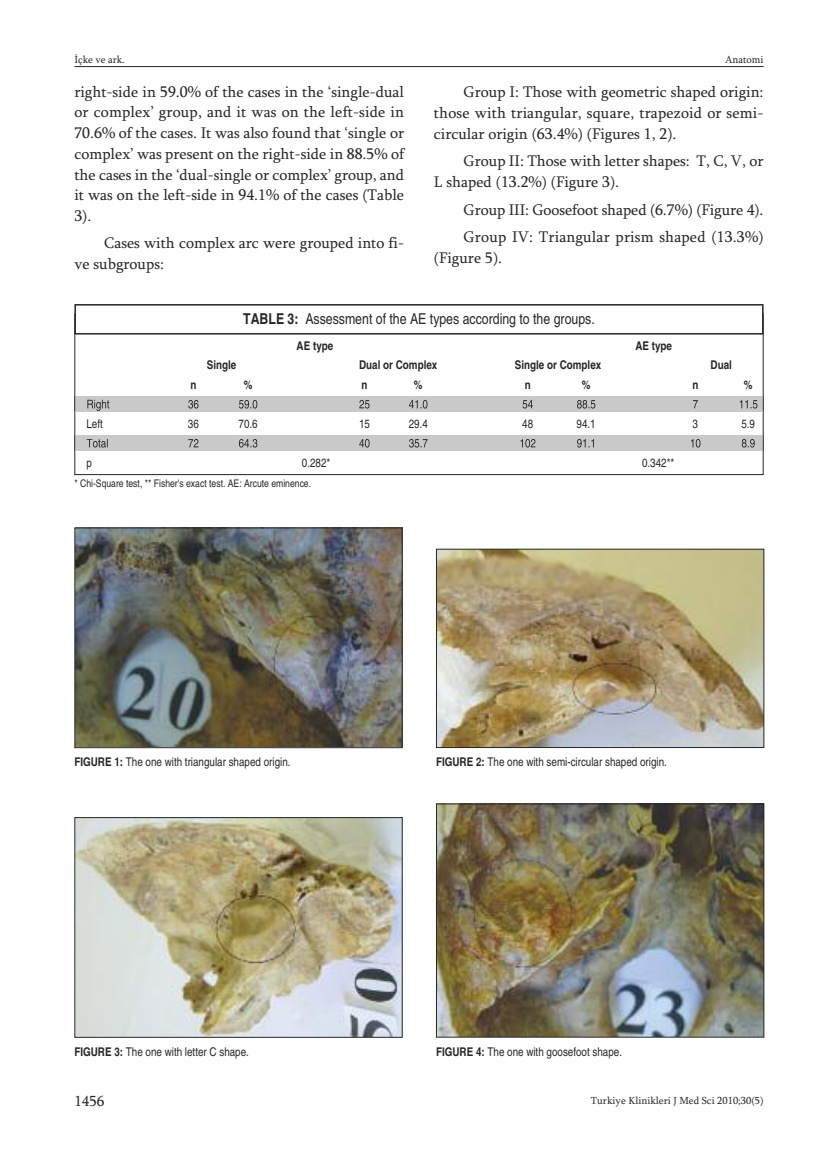
<style>
.page{position:relative;width:838px;height:1170px;background:#fff}
.page>*{position:absolute;margin:0;border:0;box-sizing:border-box;transform-origin:0 0}
.t1{font:15.75px/20.7px "Sylfaen";color:#272627}
.t2{font:condensed 15px "Helvetica";color:#272627}
.t3{font:15px "Sylfaen";color:#272627}
.t4{font:condensed 12px "Helvetica";color:#272627}
.t5{font:700 condensed 12px "Helvetica";color:#272627}
.t6{font:condensed 10.5px "Helvetica";color:#272627}
.t7{font:10.5px "Sylfaen";letter-spacing:-.095em;color:#272627}
.t8{font:10.5px "Sylfaen";letter-spacing:-.005em;color:#272627}
.s1{font-weight:700}
.s2{color:#fff}
</style>
<div class="page">
<div style="left:74px;top:304px;width:689px;height:30px;border:2px solid #272627"></div>
<div style="left:75px;top:396px;width:687px;height:15px;background:#c9c9c9"></div>
<svg style="left:74px;top:396px;width:2px;height:15px"></svg>
<svg style="left:762px;top:396px;width:2px;height:15px"></svg>
<svg style="left:87px;top:399px;width:277px;height:12px"></svg>
<div style="left:75px;top:435px;width:687px;height:15px;background:#c9c9c9"></div>
<svg style="left:74px;top:435px;width:2px;height:15px"></svg>
<svg style="left:762px;top:435px;width:2px;height:15px"></svg>
<svg style="left:87px;top:439px;width:327px;height:8px"></svg>
<hr style="left:74px;top:66px;width:689px;height:1px;background:#272627">
<img style="left:76px;top:529px;width:324px;height:217px">
<div style="left:74px;top:527px;width:328px;height:221px;border:1px solid #272627"></div>
<img style="left:438px;top:550px;width:324px;height:195px">
<div style="left:436px;top:548px;width:328px;height:199px;border:1px solid #272627"></div>
<img style="left:76px;top:819px;width:324px;height:216px">
<div style="left:74px;top:817px;width:328px;height:220px;border:1px solid #272627"></div>
<img style="left:438px;top:805px;width:324px;height:230px">
<div style="left:436px;top:803px;width:328px;height:234px;border:1px solid #272627"></div>
<p class="t8" style="left:74px;top:53px;width:52px">İçke ve ark.</p>
<p class="t8" style="left:725px;top:53px;width:40px">Anatomi</p>
<p class="t1" style="left:74px;top:81px;width:331px;text-align:justify">right-side in 59.0% of the cases in the ‘single-dual or complex’ group, and it was on the left-side in 70.6% of the cases. It was also found that ‘single or complex’ was present on the right-side in 88.5% of the cases in the ‘dual-single or complex’ group, and it was on the left-side in 94.1% of the cases (Table 3).</p>
<p class="t1" style="left:74px;top:232px;width:331px;text-indent:30px">Cases with complex arc were grouped into fi&shy;ve subgroups:</p>
<p class="t1" style="left:434px;top:81px;width:331px;text-align:justify;text-indent:30px">Group I: Those with geometric shaped origin: those with triangular, square, trapezoid or semi&shy;circular origin (63.4%) (Figures 1, 2).</p>
<p class="t1" style="left:434px;top:150px;width:331px;text-indent:30px">Group II: Those with letter shapes: T, C, V, or<br>L shaped (13.2%) (Figure 3).</p>
<p class="t1" style="left:463px;top:195px;width:301px;line-height:27.5px">Group III: Goosefoot shaped (6.7%) (Figure 4).<br>Group IV: Triangular prism shaped (13.3%)</p>
<p class="t1" style="left:434px;top:247px;width:70px">(Figure 5).</p>
<p class="t2" style="left:243px;top:309px;width:353px"><span class="s1">TABLE 3:</span> Assessment of the AE types according to the groups.</p>
<p class="t5" style="left:297px;top:338px;width:38px">AE type</p>
<p class="t5" style="left:635px;top:338px;width:38px">AE type</p>
<p class="t5" style="left:207px;top:358px;width:31px">Single</p>
<p class="t5" style="left:359px;top:358px;width:80px">Dual or Complex</p>
<p class="t5" style="left:515px;top:358px;width:88px">Single or Complex</p>
<p class="t5" style="left:710px;top:358px;width:23px">Dual</p>
<p class="t5" style="left:190px;top:377px;width:8px">n</p>
<p class="t5" style="left:244px;top:377px;width:10px">%</p>
<p class="t5" style="left:361px;top:377px;width:8px">n</p>
<p class="t5" style="left:414px;top:377px;width:10px">%</p>
<p class="t5" style="left:524px;top:377px;width:8px">n</p>
<p class="t5" style="left:582px;top:377px;width:10px">%</p>
<p class="t5" style="left:692px;top:377px;width:8px">n</p>
<p class="t5" style="left:744px;top:377px;width:10px">%</p>
<p class="t4" style="left:86px;top:416px;width:18px">Left</p>
<p class="t4" style="left:188px;top:416px;width:12px">36</p>
<p class="t4" style="left:238px;top:416px;width:21px">70.6</p>
<p class="t4" style="left:359px;top:416px;width:12px">15</p>
<p class="t4" style="left:409px;top:416px;width:21px">29.4</p>
<p class="t4" style="left:522px;top:416px;width:12px">48</p>
<p class="t4" style="left:576px;top:416px;width:21px">94.1</p>
<p class="t4" style="left:692px;top:416px;width:7px">3</p>
<p class="t4" style="left:741px;top:416px;width:15px">5.9</p>
<p class="t4" style="left:86px;top:455px;width:7px">p</p>
<p class="t4" style="left:302px;top:455px;width:30px">0.282*</p>
<p class="t4" style="left:642px;top:455px;width:34px">0.342**</p>
<p class="t6" style="left:74px;top:477px;width:238px">* Chi-Square test, ** Fisher's exact test. AE: Arcute eminence.</p>
<p class="t4" style="left:74px;top:755px;width:218px"><span class="s1">FIGURE 1:</span> The one with triangular shaped origin.</p>
<p class="t4" style="left:436px;top:755px;width:232px"><span class="s1">FIGURE 2:</span> The one with semi-circular shaped origin.</p>
<p class="t4" style="left:74px;top:1044px;width:176px"><span class="s1">FIGURE 3:</span> The one with letter C shape.</p>
<p class="t4" style="left:436px;top:1044px;width:187px"><span class="s1">FIGURE 4:</span> The one with goosefoot shape.</p>
<p class="t3" style="left:74px;top:1091px;width:31px">1456</p>
<p class="t7" style="left:591px;top:1094px;width:174px">Turkiye Klinikleri J <span class="s2">I</span>M<span class="s2">nt</span>ed<span class="s2">M</span>S<span class="s2">e</span>c<span class="s2">d</span>i <span class="s2">S</span>2<span class="s2">c</span>0<span class="s2">i</span>1<span class="s2">2</span>0<span class="s2">0</span>;3<span class="s2">0</span>0<span class="s2">8</span>(<span class="s2">,</span>5<span class="s2">4</span>)</p>
</div>
